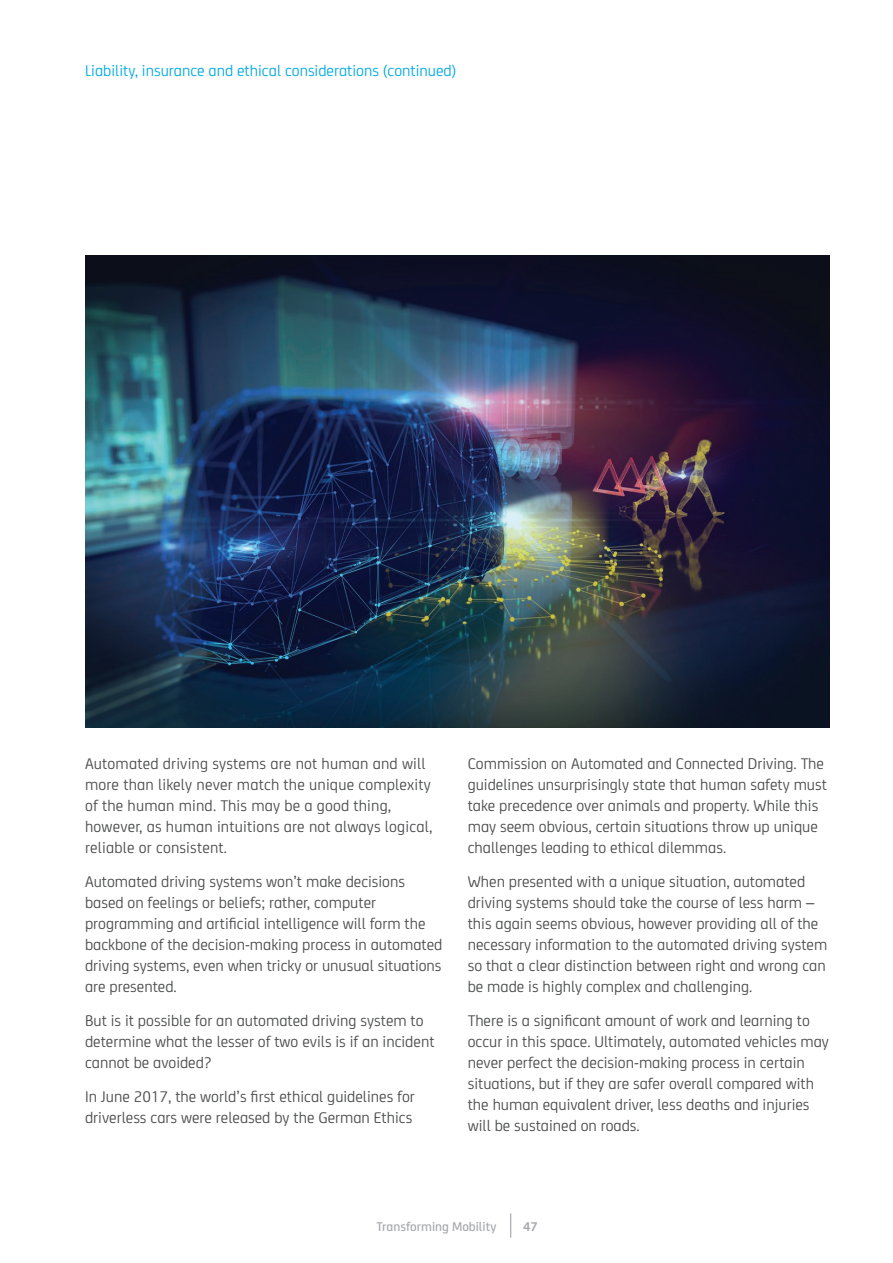
<style>
.page{position:relative;width:893px;height:1263px;background:#fff}
.page>*{position:absolute;margin:0;border:0;box-sizing:border-box;transform-origin:0 0}
.t1{font:16.5px/21px "NRMA";color:#4b4c4d}
.t2{font:16.5px "NRMA";color:#00abe5}
.t3{font:500 13.5px "NRMA";color:#a8a9ad}
.t4{font:700 13.5px "NRMA";color:#a8a9ad}
</style>
<div class="page">
<svg style="left:510px;top:1213px;width:1px;height:24px"></svg>
<img style="left:85px;top:255px;width:744px;height:472px">
<p class="t2" style="left:85px;top:59px;width:373px">Liability, insurance and ethical considerations (continued)</p>
<p class="t1" style="left:85px;top:752px;width:349px">Automated driving systems are not human and will more than likely never match the unique complexity of the human mind. This may be a good thing, however, as human intuitions are not always logical, reliable or consistent.</p>
<p class="t1" style="left:85px;top:870px;width:359px">Automated driving systems won’t make decisions based on feelings or beliefs; rather, computer programming and artificial intelligence will form the backbone of the decision-making process in automated driving systems, even when tricky or unusual situations are presented.</p>
<p class="t1" style="left:85px;top:1009px;width:351px">But is it possible for an automated driving system to determine what the lesser of two evils is if an incident cannot be avoided?</p>
<p class="t1" style="left:85px;top:1085px;width:331px">In June 2017, the world’s first ethical guidelines for driverless cars were released by the German Ethics</p>
<p class="t1" style="left:468px;top:752px;width:361px">Commission on Automated and Connected Driving. The guidelines unsurprisingly state that human safety must take precedence over animals and property. While this may seem obvious, certain situations throw up unique challenges leading to ethical dilemmas.</p>
<p class="t1" style="left:468px;top:870px;width:361px">When presented with a unique situation, automated driving systems should take the course of less harm – this again seems obvious, however providing all of the necessary information to the automated driving system so that a clear distinction between right and wrong can be made is highly complex and challenging.</p>
<p class="t1" style="left:468px;top:1009px;width:363px">There is a significant amount of work and learning to occur in this space. Ultimately, automated vehicles may never perfect the decision-making process in certain situations, but if they are safer overall compared with the human equivalent driver, less deaths and injuries will be sustained on roads.</p>
<p class="t3" style="left:376px;top:1216px;width:121px">Transforming Mobility</p>
<p class="t4" style="left:523px;top:1216px;width:16px">47</p>
</div>
